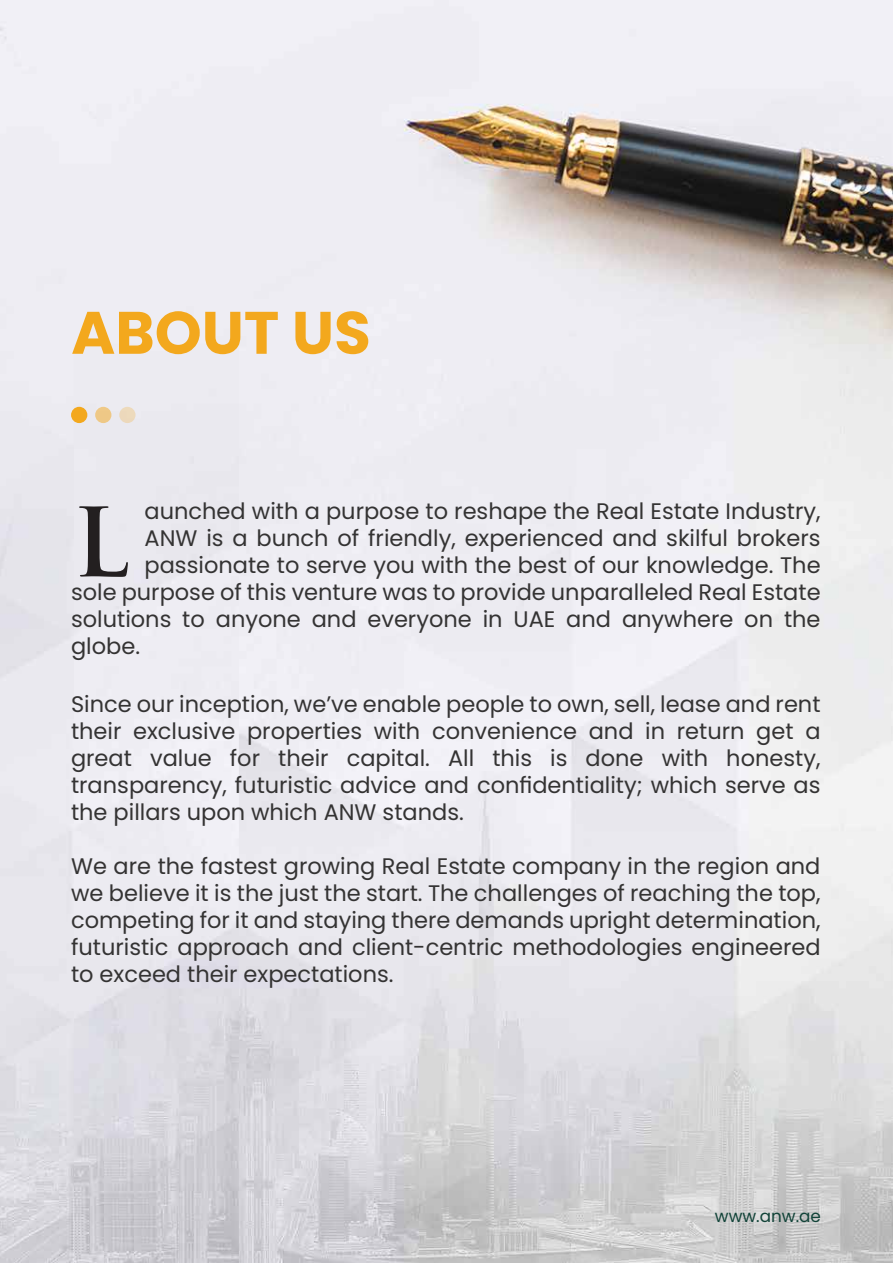
<style>
.page{position:relative;width:893px;height:1263px;background:#fff}
.page>*{position:absolute;margin:0;border:0;box-sizing:border-box;transform-origin:0 0}
.t1{font:700 93px "Trajan Pro";color:#231f20}
.t2{font:700 59.85px "Poppins";color:#f3a81d}
.t3{font:22.5px/27px "Poppins";color:#343333;text-align:justify}
.t4{font:16.8px "Poppins";color:#114338}
</style>
<div class="page">
<img style="left:0;top:0;width:893px;height:1263px">
<div style="left:71px;top:407px;width:16px;height:16px;background:#f3a81d;border-radius:50%"></div>
<div style="left:95px;top:407px;width:16px;height:16px;background:#eec886;border-radius:50%"></div>
<div style="left:119px;top:407px;width:17px;height:16px;background:#ecdabc;border-radius:50%"></div>
<div style="left:67px;top:491px;width:69px;height:79px;background:#eae9ef"></div>
<h2 class="t2" style="left:71px;top:298px;width:301px">ABOUT US</h2>
<p class="t3" style="left:145px;top:498px;width:677px">aunched with a purpose to reshape the Real Estate Industry,</p>
<p class="t3" style="left:145px;top:525px;width:677px">ANW is a bunch of friendly, experienced and skilful brokers</p>
<p class="t3" style="left:145px;top:552px;width:678px">passionate to serve you with the best of our knowledge. The</p>
<p class="t3" style="left:71px;top:579px;width:751px">sole purpose of this venture was to provide unparalleled Real Estate</p>
<p class="t3" style="left:71px;top:606px;width:751px">solutions to anyone and everyone in UAE and anywhere on the</p>
<p class="t3" style="left:71px;top:633px;width:71px">globe.</p>
<p class="t3" style="left:71px;top:691px;width:751px">Since our inception, we’ve enable people to own, sell, lease and rent their exclusive properties with convenience and in return get a great value for their capital. All this is done with honesty, transparency, futuristic advice and confidentiality; which serve as the pillars upon which ANW stands.</p>
<p class="t3" style="left:71px;top:853px;width:751px">We are the fastest growing Real Estate company in the region and we believe it is the just the start. The challenges of reaching the top, competing for it and staying there demands upright determination, futuristic approach and client-centric methodologies engineered to exceed their expectations.</p>
<h1 class="t1" style="left:73px;top:485px;width:58px">L</h1>
<p class="t4" style="left:715px;top:1206px;width:108px">www.anw.ae</p>
</div>
